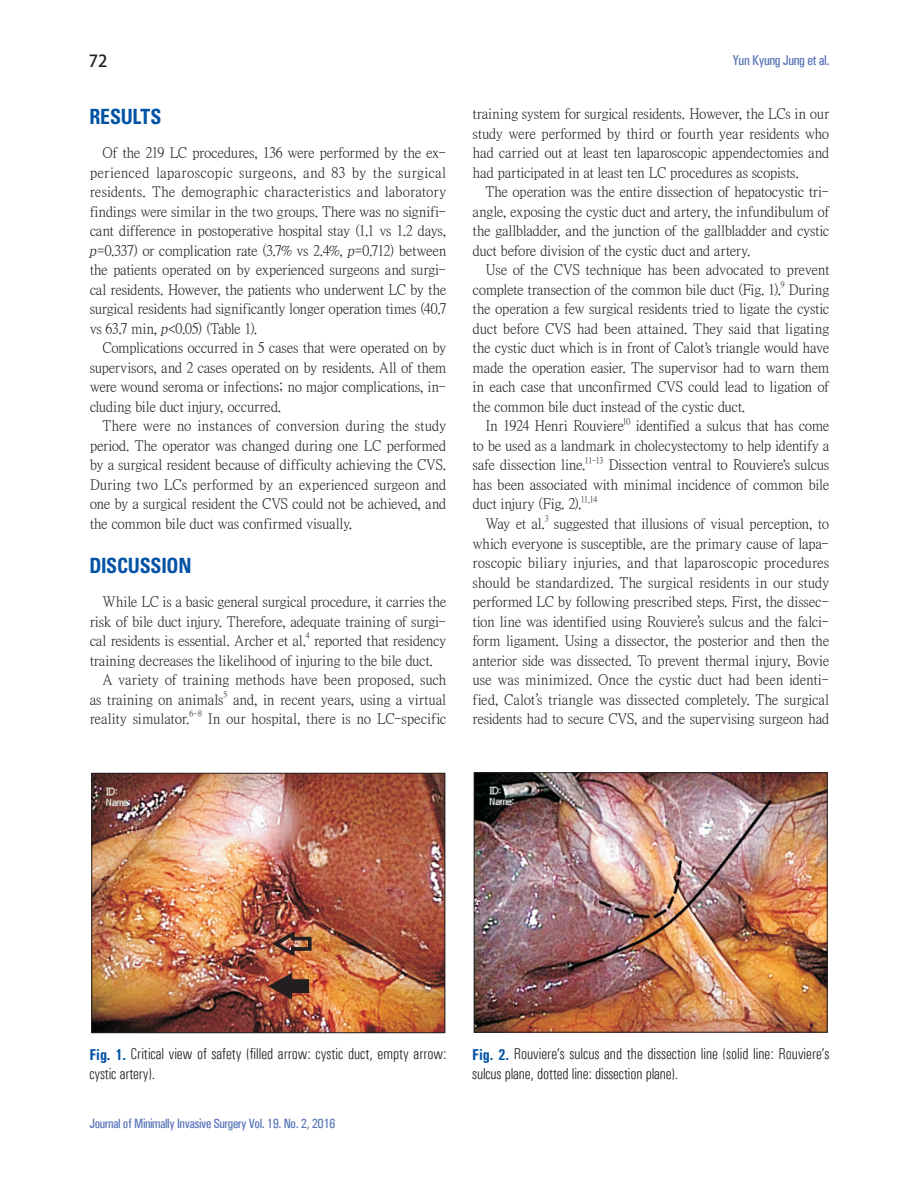
<style>
.page{position:relative;width:919px;height:1191px;background:#fff}
.page>*{position:absolute;margin:0;border:0;box-sizing:border-box;transform-origin:0 0}
.t1{font:700 condensed 21px "Univers";letter-spacing:-.01em;color:#0353a5;scale:.94 1}
.t2{font:500 16.5px "Koz Go Pro";color:#231f20}
.t3{font:300 condensed 15.75px/19.5px "Univers";color:#231f20}
.t4{font:15px/19.5px "Ymjo 420";letter-spacing:-.06em;color:#231f20;text-align:justify;scale:.94 1}
.t5{font:500 14.25px "Univers Condensed";letter-spacing:-.03em;color:#5975ba}
.t6{font:500 13.5px "Univers Condensed";letter-spacing:-.03em;color:#5975ba}
.t7{font:8.7px "Ymjo 420";letter-spacing:-.1em;color:#231f20;scale:.94 1}
.s1{font-style:italic}
.s2{font-family:"Minion Pro"}
.s3{font-family:"Univers Condensed";font-weight:700;font-stretch:normal;color:#0353a5}
</style>
<div class="page">
<img style="left:94px;top:775px;width:349px;height:256px">
<div style="left:92px;top:773px;width:353px;height:260px;border:1px solid #231f20"></div>
<svg style="left:271px;top:928px;width:42px;height:31px"></svg>
<svg style="left:268px;top:973px;width:41px;height:26px"></svg>
<img style="left:476px;top:774px;width:349px;height:256px">
<div style="left:474px;top:772px;width:353px;height:260px;border:1px solid #231f20"></div>
<p class="t2" style="left:89px;top:51px;width:20px">72</p>
<h1 class="t1" style="left:89px;top:104px;width:78px">RESULTS</h1>
<p class="t4" style="left:88px;top:144px;width:382px;text-align:left;text-indent:14px">Of the 219 LC procedures, 136 were performed by the ex&shy;perienced laparoscopic surgeons, and 83 by the surgical residents. The demographic characteristics and laboratory findings were similar in the two groups. There was no signifi&shy;cant difference in postoperative hospital stay (1.1 vs 1.2 days, <span class="s1">p</span>=0.337) or complication rate (3.7% vs 2.4%, <span class="s1">p</span>=0.712) between the patients operated on by experienced surgeons and surgi&shy;cal residents. However, the patients who underwent LC by the surgical residents had significantly longer operation times (40.7 vs 63.7 min, <span class="s1">p</span><span class="s2">&lt;</span>0.05) (Table 1).</p>
<p class="t4" style="left:89px;top:339px;width:381px;text-indent:13px">Complications occurred in 5 cases that were operated on by supervisors, and 2 cases operated on by residents. All of them were wound seroma or infections; no major complications, in&shy;cluding bile duct injury, occurred.</p>
<p class="t4" style="left:89px;top:417px;width:381px;text-indent:13px">There were no instances of conversion during the study period. The operator was changed during one LC performed by a surgical resident because of difficulty achieving the CVS.<br>During two LCs performed by an experienced surgeon and one by a surgical resident the CVS could not be achieved, and the common bile duct was confirmed visually.</p>
<h1 class="t1" style="left:89px;top:553px;width:110px">DISCUSSION</h1>
<p class="t4" style="left:89px;top:592px;width:381px;text-indent:13px">While LC is a basic general surgical procedure, it carries the risk of bile duct injury. Therefore, adequate training of surgi&shy;cal residents is essential. Archer et al.</p>
<p class="t7" style="left:305px;top:631px;width:6px">4</p>
<p class="t4" style="left:313px;top:631px;width:143px">reported that residency</p>
<p class="t4" style="left:89px;top:651px;width:367px">training decreases the likelihood of injuring to the bile duct.</p>
<p class="t4" style="left:102px;top:670px;width:368px">A variety of training methods have been proposed, such</p>
<p class="t4" style="left:89px;top:690px;width:145px">as training on animals</p>
<p class="t7" style="left:223px;top:689px;width:6px">5</p>
<p class="t4" style="left:233px;top:690px;width:229px">and, in recent years, using a virtual</p>
<p class="t4" style="left:89px;top:709px;width:109px">reality simulator.</p>
<p class="t7" style="left:189px;top:709px;width:15px">6-8</p>
<p class="t4" style="left:207px;top:709px;width:256px">In our hospital, there is no LC-specific</p>
<p class="t5" style="left:732px;top:52px;width:99px">Yun Kyung Jung et al.</p>
<p class="t4" style="left:472px;top:105px;width:381px">training system for surgical residents. However, the LCs in our study were performed by third or fourth year residents who had carried out at least ten laparoscopic appendectomies and had participated in at least ten LC procedures as scopists.</p>
<p class="t4" style="left:472px;top:183px;width:382px;text-indent:13px">The operation was the entire dissection of hepatocystic tri&shy;angle, exposing the cystic duct and artery, the infundibulum of the gallbladder, and the junction of the gallbladder and cystic duct before division of the cystic duct and artery.</p>
<p class="t4" style="left:472px;top:261px;width:382px;text-align:right">Use of the CVS technique has been advocated to prevent complete transection of the common bile duct (Fig. 1). During</p>
<p class="t7" style="left:780px;top:280px;width:6px">9</p>
<p class="t4" style="left:472px;top:300px;width:381px">the operation a few surgical residents tried to ligate the cystic</p>
<p class="t4" style="left:472px;top:319px;width:381px">duct before CVS had been attained. They said that ligating</p>
<p class="t4" style="left:472px;top:339px;width:381px">the cystic duct which is in front of Calot<span class="s2">’</span>s triangle would have</p>
<p class="t4" style="left:472px;top:358px;width:381px">made the operation easier. The supervisor had to warn them</p>
<p class="t4" style="left:472px;top:378px;width:381px">in each case that unconfirmed CVS could lead to ligation of</p>
<p class="t4" style="left:472px;top:397px;width:292px">the common bile duct instead of the cystic duct.</p>
<p class="t4" style="left:485px;top:417px;width:150px">In 1924 Henri Rouviere</p>
<p class="t7" style="left:622px;top:416px;width:10px">10</p>
<p class="t4" style="left:472px;top:417px;width:381px;text-indent:163px">identified a sulcus that has come to be used as a landmark in cholecystectomy to help identify a safe dissection line.</p>
<p class="t7" style="left:584px;top:455px;width:22px">11-13</p>
<p class="t4" style="left:472px;top:456px;width:381px;text-indent:136px">Dissection ventral to Rouviere<span class="s2">’</span>s sulcus has been associated with minimal incidence of common bile duct injury (Fig. 2).</p>
<p class="t7" style="left:580px;top:494px;width:19px">11,14</p>
<p class="t4" style="left:485px;top:514px;width:66px">Way et al.</p>
<p class="t7" style="left:544px;top:514px;width:6px">3</p>
<p class="t4" style="left:472px;top:514px;width:382px;text-indent:81px">suggested that illusions of visual perception, to which everyone is susceptible, are the primary cause of lapa&shy;roscopic biliary injuries, and that laparoscopic procedures should be standardized. The surgical residents in our study performed LC by following prescribed steps. First, the dissec&shy;tion line was identified using Rouviere<span class="s2">’</span>s sulcus and the falci&shy;form ligament. Using a dissector, the posterior and then the anterior side was dissected. To prevent thermal injury, Bovie use was minimized. Once the cystic duct had been identi&shy;fied, Calot<span class="s2">’</span>s triangle was dissected completely. The surgical residents had to secure CVS, and the supervising surgeon had</p>
<p class="t3" style="left:89px;top:1044px;width:359px"><span class="s3">Fig. 1.</span> Critical view of safety (filled arrow: cystic duct, empty arrow: cystic artery).</p>
<p class="t3" style="left:472px;top:1044px;width:359px"><span class="s3">Fig. 2.</span> Rouviere’s sulcus and the dissection line (solid line: Rouviere’s sulcus plane, dotted line: dissection plane).</p>
<p class="t6" style="left:89px;top:1115px;width:248px">Journal of Minimally Invasive Surgery Vol. 19. No. 2, 2016</p>
</div>
